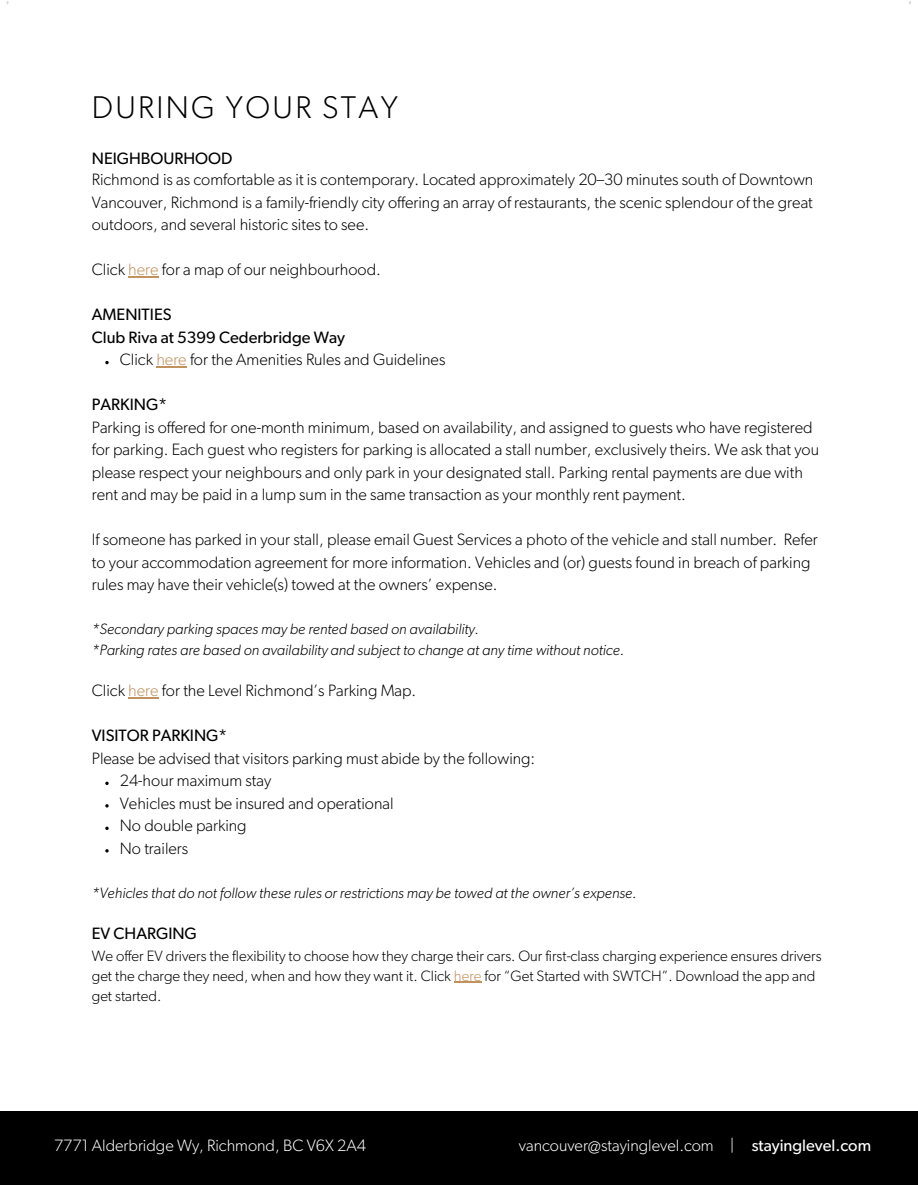
<style>
.page{position:relative;width:918px;height:1188px;background:#fff}
.page>*{position:absolute;margin:0;border:0;box-sizing:border-box;transform-origin:0 0}
.t1{font:300 31.5px "Gibson";letter-spacing:.075em;color:#000}
.t2{font:300 16.5px/22.5px "Gibson";color:#000}
.t3{font:16.5px "Gibson";color:#000}
.t4{font:300 16.5px "Gibson";color:#fff}
.t5{font:16.5px "Gibson";color:#fff}
.t6{font:300 15px/20.2px "Gibson";color:#000}
.t7{font:italic 300 15px/20.2px "Gibson";color:#000}
.s1{color:#c2925e}
</style>
<div class="page">
<hr style="left:128px;top:277px;width:31px;height:1px;background:#c2925e">
<svg style="left:105px;top:361px;width:4px;height:3px"></svg>
<hr style="left:156px;top:367px;width:31px;height:1px;background:#c2925e">
<hr style="left:128px;top:697px;width:31px;height:1px;background:#c2925e">
<svg style="left:105px;top:782px;width:4px;height:3px"></svg>
<svg style="left:105px;top:804px;width:4px;height:4px"></svg>
<svg style="left:105px;top:827px;width:4px;height:3px"></svg>
<svg style="left:105px;top:849px;width:4px;height:4px"></svg>
<svg style="left:454px;top:982px;width:28px;height:1px"></svg>
<div style="left:0;top:1112px;width:918px;height:73px;background:#000"></div>
<h1 class="t1" style="left:92px;top:93px;width:308px">DURING YOUR STAY</h1>
<p class="t3" style="left:92px;top:151px;width:142px">NEIGHBOURHOOD</p>
<p class="t2" style="left:92px;top:170px;width:723px;text-align:justify">Richmond is as comfortable as it is contemporary. Located approximately 20–30 minutes south of Downtown Vancouver, Richmond is a family-friendly city offering an array of restaurants, the scenic splendour of the great outdoors, and several historic sites to see.</p>
<p class="t2" style="left:92px;top:260px;width:291px">Click <span class="s1">here</span> for a map of our neighbourhood.</p>
<p class="t3" style="left:92px;top:308px;width:81px">AMENITIES</p>
<p class="t3" style="left:92px;top:330px;width:255px">Club Riva at 5399 Cederbridge Way</p>
<p class="t2" style="left:120px;top:350px;width:327px">Click <span class="s1">here</span> for the Amenities Rules and Guidelines</p>
<p class="t3" style="left:92px;top:398px;width:77px">PARKING*</p>
<p class="t2" style="left:92px;top:417px;width:729px">Parking is offered for one-month minimum, based on availability, and assigned to guests who have registered for parking. Each guest who registers for parking is allocated a stall number, exclusively theirs. We ask that you please respect your neighbours and only park in your designated stall. Parking rental payments are due with rent and may be paid in a lump sum in the same transaction as your monthly rent payment.</p>
<p class="t2" style="left:92px;top:530px;width:728px">If someone has parked in your stall, please email Guest Services a photo of the vehicle and stall number. Refer to your accommodation agreement for more information. Vehicles and (or) guests found in breach of parking rules may have their vehicle(s) towed at the owners’ expense.</p>
<p class="t7" style="left:92px;top:620px;width:534px">*Secondary parking spaces may be rented based on availability.<br>*Parking rates are based on availability and subject to change at any time without notice.</p>
<p class="t2" style="left:92px;top:680px;width:326px">Click <span class="s1">here</span> for the Level Richmond’s Parking Map.</p>
<p class="t3" style="left:92px;top:728px;width:137px">VISITOR PARKING*</p>
<p class="t2" style="left:120px;top:748px;width:417px;text-indent:-28px">Please be advised that visitors parking must abide by the following:<br>24-hour maximum stay<br>Vehicles must be insured and operational<br>No double parking<br>No trailers</p>
<p class="t7" style="left:92px;top:883px;width:546px">*Vehicles that do not follow these rules or restrictions may be towed at the owner’s expense.</p>
<p class="t3" style="left:92px;top:926px;width:107px">EV CHARGING</p>
<p class="t6" style="left:92px;top:946px;width:731px">We offer EV drivers the flexibility to choose how they charge their cars. Our first-class charging experience ensures drivers get the charge they need, when and how they want it. Click <span class="s1">here</span> for “Get Started with SWTCH”. Download the app and get started.</p>
<p class="t4" style="left:54px;top:1138px;width:314px">7771 Alderbridge Wy, Richmond, BC V6X 2A4</p>
<p class="t4" style="left:519px;top:1138px;width:217px">vancouver@stayinglevel.com |</p>
<p class="t5" style="left:752px;top:1138px;width:121px">stayinglevel.com</p>
</div>
